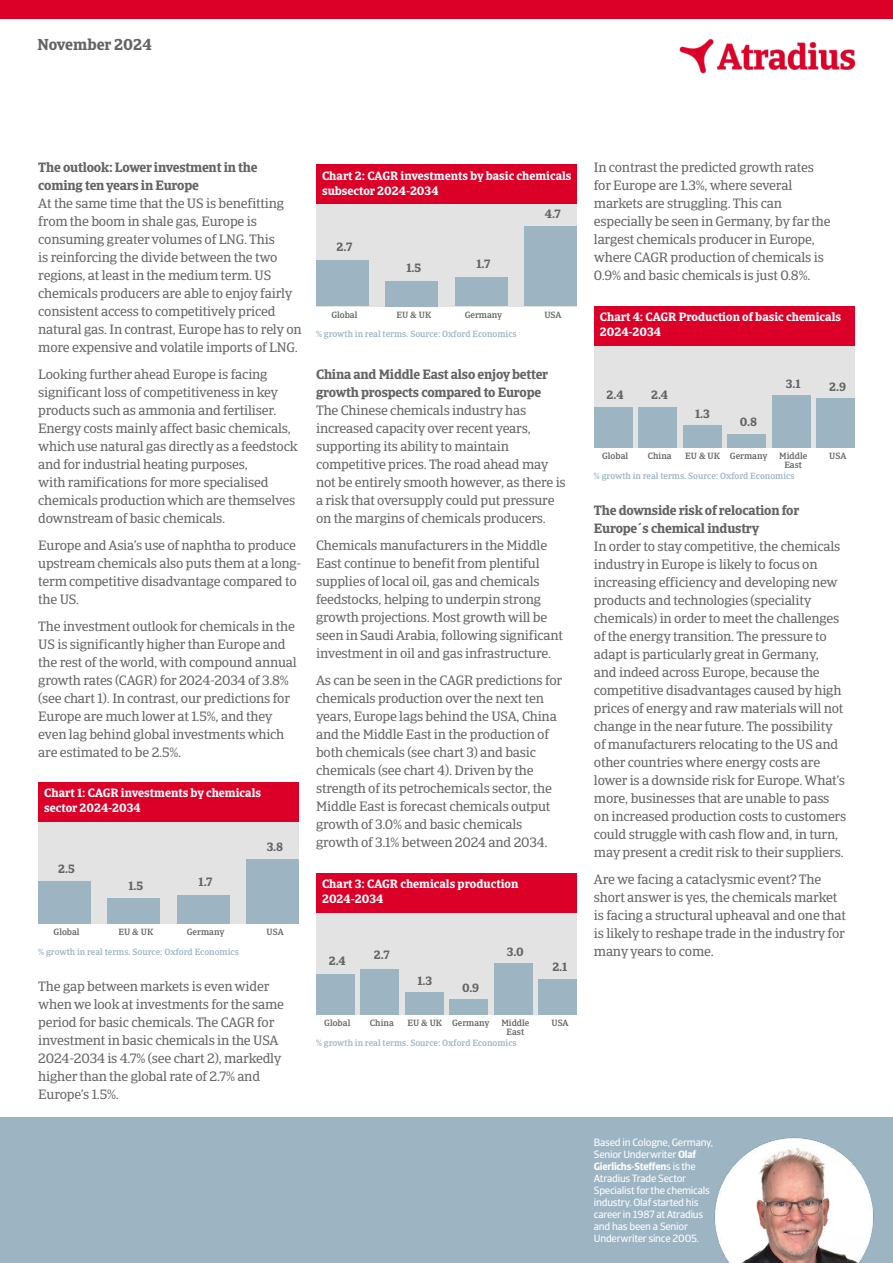
<style>
.page{position:relative;width:893px;height:1263px;background:#fff}
.page>*{position:absolute;margin:0;border:0;box-sizing:border-box;transform-origin:0 0}
.t1{font:700 15.75px "Catalana";color:#646464}
.t2{font:13.5px/18px "Catalana";letter-spacing:-.015em;color:#646464}
.t3{font:700 13.5px/18px "Catalana";letter-spacing:-.015em;color:#646464}
.t4{font:700 12px/15px "Catalana";color:#fff}
.t5{font:700 12px "Catalana";color:#646464}
.t6{font:10.5px/12px "Catalana Sans";letter-spacing:-.02em;color:#fff}
.t7{font:500 9px "Catalana";color:#9db5c3}
.t8{font:500 9px/9px "Catalana";color:#646464;text-align:center}
.s1{font-weight:700}
</style>
<div class="page">
<img style="left:659px;top:18px;width:216px;height:56px">
<div style="left:594px;top:346px;width:261px;height:102px;background:#e3e3e3"></div>
<div style="left:0;top:1117px;width:893px;height:146px;background:#9db5c3"></div>
<div style="left:0;top:0;width:893px;height:18px;background:#dc0028"></div>
<div style="left:316px;top:204px;width:261px;height:102px;background:#e3e3e3"></div>
<div style="left:316px;top:165px;width:261px;height:39px;background:#dc0028"></div>
<div style="left:316px;top:260px;width:53px;height:46px;background:#9db5c3"></div>
<div style="left:386px;top:281px;width:52px;height:25px;background:#9db5c3"></div>
<div style="left:455px;top:277px;width:52px;height:29px;background:#9db5c3"></div>
<div style="left:524px;top:226px;width:53px;height:80px;background:#9db5c3"></div>
<div style="left:38px;top:822px;width:261px;height:102px;background:#e3e3e3"></div>
<div style="left:38px;top:782px;width:261px;height:40px;background:#dc0028"></div>
<div style="left:38px;top:881px;width:53px;height:43px;background:#9db5c3"></div>
<div style="left:108px;top:898px;width:52px;height:26px;background:#9db5c3"></div>
<div style="left:177px;top:895px;width:53px;height:29px;background:#9db5c3"></div>
<div style="left:247px;top:859px;width:52px;height:65px;background:#9db5c3"></div>
<div style="left:594px;top:306px;width:261px;height:40px;background:#dc0028"></div>
<div style="left:594px;top:407px;width:38px;height:41px;background:#9db5c3"></div>
<div style="left:638px;top:407px;width:39px;height:41px;background:#9db5c3"></div>
<div style="left:683px;top:426px;width:38px;height:22px;background:#9db5c3"></div>
<div style="left:772px;top:395px;width:38px;height:53px;background:#9db5c3"></div>
<div style="left:816px;top:399px;width:39px;height:49px;background:#9db5c3"></div>
<div style="left:727px;top:434px;width:39px;height:14px;background:#9db5c3"></div>
<img style="left:714px;top:1137px;width:160px;height:126px">
<div style="left:316px;top:912px;width:261px;height:102px;background:#e3e3e3"></div>
<div style="left:316px;top:873px;width:261px;height:39px;background:#dc0028"></div>
<div style="left:316px;top:974px;width:38px;height:40px;background:#9db5c3"></div>
<div style="left:361px;top:969px;width:38px;height:45px;background:#9db5c3"></div>
<div style="left:405px;top:992px;width:38px;height:22px;background:#9db5c3"></div>
<div style="left:494px;top:963px;width:38px;height:51px;background:#9db5c3"></div>
<div style="left:539px;top:979px;width:38px;height:35px;background:#9db5c3"></div>
<div style="left:450px;top:999px;width:38px;height:15px;background:#9db5c3"></div>
<p class="t1" style="left:37px;top:35px;width:116px">November 2024</p>
<p class="t3" style="left:38px;top:158px;width:221px">The outlook: Lower investment in the coming ten years in Europe</p>
<p class="t2" style="left:38px;top:194px;width:265px">At the same time that the US is benefitting from the boom in shale gas, Europe is consuming greater volumes of LNG. This<br>is reinforcing the divide between the two regions, at least in the medium term. US chemicals producers are able to enjoy fairly consistent access to competitively priced natural gas. In contrast, Europe has to rely on more expensive and volatile imports of LNG.</p>
<p class="t2" style="left:38px;top:365px;width:261px">Looking further ahead Europe is facing significant loss of competitiveness in key products such as ammonia and fertiliser.<br>Energy costs mainly affect basic chemicals, which use natural gas directly as a feedstock and for industrial heating purposes,<br>with ramifications for more specialised chemicals production which are themselves downstream of basic chemicals.</p>
<p class="t2" style="left:38px;top:536px;width:265px">Europe and Asia’s use of naphtha to produce upstream chemicals also puts them at a long&shy;term competitive disadvantage compared to the US.</p>
<p class="t2" style="left:38px;top:617px;width:260px">The investment outlook for chemicals in the US is significantly higher than Europe and the rest of the world, with compound annual growth rates (CAGR) for 2024-2034 of 3.8% (see chart 1). In contrast, our predictions for Europe are much lower at 1.5%, and they even lag behind global investments which are estimated to be 2.5%.</p>
<p class="t4" style="left:44px;top:786px;width:218px">Chart 1: CAGR investments by chemicals sector 2024-2034</p>
<p class="t5" style="left:58px;top:861px;width:18px">2.5</p>
<p class="t8" style="left:54px;top:928px;width:28px">Global</p>
<p class="t5" style="left:128px;top:878px;width:16px">1.5</p>
<p class="t8" style="left:118px;top:928px;width:36px">EU &amp; UK</p>
<p class="t5" style="left:199px;top:874px;width:15px">1.7</p>
<p class="t8" style="left:187px;top:928px;width:39px">Germany</p>
<p class="t7" style="left:38px;top:947px;width:202px">% growth in real terms. Source: Oxford Economics</p>
<p class="t5" style="left:267px;top:839px;width:18px">3.8</p>
<p class="t8" style="left:267px;top:928px;width:19px">USA</p>
<p class="t2" style="left:38px;top:977px;width:247px">The gap between markets is even wider when we look at investments for the same period for basic chemicals. The CAGR for investment in basic chemicals in the USA 2024-2034 is 4.7% (see chart 2), markedly higher than the global rate of 2.7% and Europe’s 1.5%.</p>
<p class="t2" style="left:594px;top:158px;width:238px">In contrast the predicted growth rates for Europe are 1.3%, where several markets are struggling. This can especially be seen in Germany, by far the largest chemicals producer in Europe, where CAGR production of chemicals is 0.9% and basic chemicals is just 0.8%.</p>
<p class="t4" style="left:322px;top:168px;width:251px">Chart 2: CAGR investments by basic chemicals subsector 2024-2034</p>
<p class="t5" style="left:545px;top:207px;width:18px">4.7</p>
<p class="t5" style="left:337px;top:240px;width:17px">2.7</p>
<p class="t5" style="left:476px;top:256px;width:15px">1.7</p>
<p class="t5" style="left:406px;top:261px;width:16px">1.5</p>
<p class="t8" style="left:396px;top:310px;width:36px">EU &amp; UK</p>
<p class="t8" style="left:331px;top:310px;width:28px">Global</p>
<p class="t8" style="left:465px;top:310px;width:39px">Germany</p>
<p class="t8" style="left:544px;top:310px;width:19px">USA</p>
<p class="t4" style="left:600px;top:310px;width:243px">Chart 4: CAGR Production of basic chemicals<br>2024-2034</p>
<p class="t7" style="left:316px;top:329px;width:202px">% growth in real terms. Source: Oxford Economics</p>
<p class="t3" style="left:316px;top:365px;width:234px">China and Middle East also enjoy better growth prospects compared to Europe</p>
<p class="t2" style="left:316px;top:401px;width:251px">The Chinese chemicals industry has increased capacity over recent years, supporting its ability to maintain competitive prices. The road ahead may not be entirely smooth however, as there is a risk that oversupply could put pressure on the margins of chemicals producers.</p>
<p class="t2" style="left:316px;top:536px;width:249px">Chemicals manufacturers in the Middle East continue to benefit from plentiful supplies of local oil, gas and chemicals feedstocks, helping to underpin strong growth projections. Most growth will be seen in Saudi Arabia, following significant investment in oil and gas infrastructure.</p>
<p class="t2" style="left:316px;top:671px;width:248px">As can be seen in the CAGR predictions for chemicals production over the next ten years, Europe lags behind the USA, China and the Middle East in the production of both chemicals (see chart 3) and basic chemicals (see chart 4). Driven by the strength of its petrochemicals sector, the Middle East is forecast chemicals output growth of 3.0% and basic chemicals growth of 3.1% between 2024 and 2034.</p>
<p class="t5" style="left:786px;top:377px;width:16px">3.1</p>
<p class="t5" style="left:829px;top:380px;width:18px">2.9</p>
<p class="t5" style="left:607px;top:387px;width:19px">2.4</p>
<p class="t5" style="left:651px;top:387px;width:19px">2.4</p>
<p class="t5" style="left:695px;top:407px;width:16px">1.3</p>
<p class="t8" style="left:685px;top:452px;width:36px">EU &amp; UK</p>
<p class="t5" style="left:740px;top:414px;width:19px">0.8</p>
<p class="t8" style="left:730px;top:452px;width:39px">Germany</p>
<p class="t8" style="left:648px;top:452px;width:25px">China</p>
<p class="t8" style="left:779px;top:452px;width:30px">Middle<br>East</p>
<p class="t8" style="left:602px;top:452px;width:28px">Global</p>
<p class="t8" style="left:829px;top:452px;width:19px">USA</p>
<p class="t7" style="left:594px;top:470px;width:202px">% growth in real terms. Source: Oxford Economics</p>
<p class="t3" style="left:594px;top:502px;width:207px">The downside risk of relocation for<br>Europe´s chemical industry</p>
<p class="t2" style="left:594px;top:538px;width:254px">In order to stay competitive, the chemicals industry in Europe is likely to focus on increasing efficiency and developing new products and technologies (speciality chemicals) in order to meet the challenges of the energy transition. The pressure to adapt is particularly great in Germany,<br>and indeed across Europe, because the competitive disadvantages caused by high prices of energy and raw materials will not change in the near future. The possibility of manufacturers relocating to the US and other countries where energy costs are lower is a downside risk for Europe. What’s more, businesses that are unable to pass on increased production costs to customers could struggle with cash flow and, in turn, may present a credit risk to their suppliers.</p>
<p class="t2" style="left:594px;top:871px;width:254px">Are we facing a cataclysmic event? The short answer is yes, the chemicals market is facing a structural upheaval and one that is likely to reshape trade in the industry for many years to come.</p>
<p class="t4" style="left:322px;top:876px;width:198px">Chart 3: CAGR chemicals production<br>2024-2034</p>
<p class="t5" style="left:507px;top:945px;width:18px">3.0</p>
<p class="t5" style="left:374px;top:948px;width:17px">2.7</p>
<p class="t5" style="left:329px;top:954px;width:19px">2.4</p>
<p class="t5" style="left:552px;top:960px;width:17px">2.1</p>
<p class="t5" style="left:417px;top:973px;width:16px">1.3</p>
<p class="t8" style="left:407px;top:1018px;width:36px">EU &amp; UK</p>
<p class="t7" style="left:316px;top:1037px;width:202px">% growth in real terms. Source: Oxford Economics</p>
<p class="t5" style="left:462px;top:981px;width:19px">0.9</p>
<p class="t8" style="left:452px;top:1018px;width:39px">Germany</p>
<p class="t8" style="left:370px;top:1018px;width:25px">China</p>
<p class="t8" style="left:501px;top:1018px;width:30px">Middle<br>East</p>
<p class="t8" style="left:324px;top:1018px;width:28px">Global</p>
<p class="t8" style="left:551px;top:1018px;width:19px">USA</p>
<p class="t6" style="left:594px;top:1136px;width:121px">Based in Cologne, Germany,<br>Senior Underwriter <span class="s1">Olaf<br>Gierlichs-Steffen</span>s is the<br>Atradius Trade Sector<br>Specialist for the chemicals industry. Olaf started his career in 1987 at Atradius and has been a Senior<br>Underwriter since 2005.</p>
</div>
